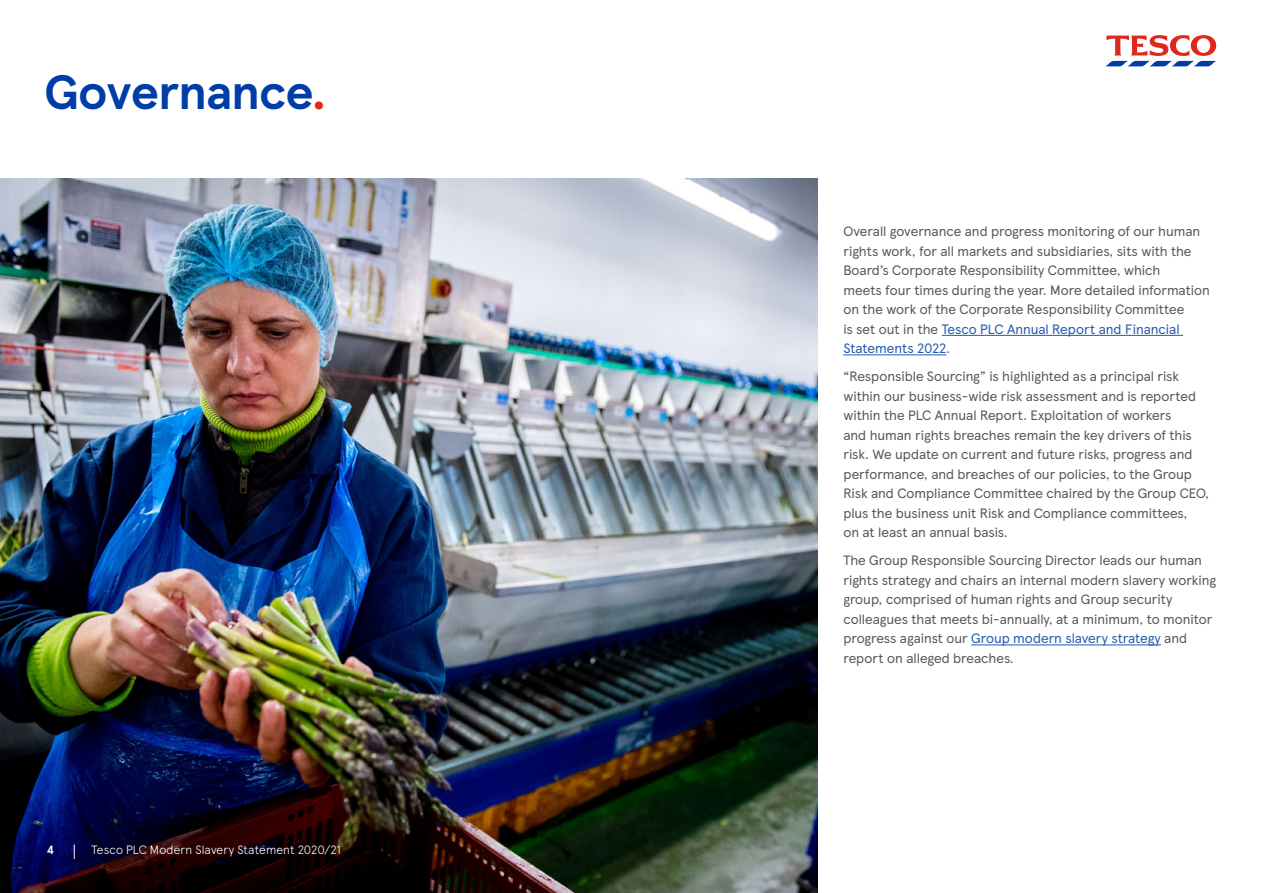
<style>
.page{position:relative;width:1263px;height:893px;background:#fff}
.page>*{position:absolute;margin:0;border:0;box-sizing:border-box;transform-origin:0 0}
.t1{font:700 48px "TESCO Modern";letter-spacing:-.01em;color:#003da7}
.t2{font:13.5px/19.5px "TESCO Modern";color:#575756}
.t3{font:300 12px "TESCO Modern";letter-spacing:.01em;color:#fff}
.t4{font:700 12px "TESCO Modern";color:#fff}
.s1{color:#df271c}
.s2{color:#235bae}
</style>
<div class="page">
<img style="left:0;top:179px;width:818px;height:714px">
<hr style="left:942px;top:335px;width:241px;height:1px;background:#235bae">
<hr style="left:843px;top:355px;width:103px;height:1px;background:#235bae">
<hr style="left:971px;top:645px;width:190px;height:1px;background:#235bae">
<svg style="left:1106px;top:35px;width:110px;height:31px"></svg>
<svg style="left:74px;top:844px;width:1px;height:15px"></svg>
<h1 class="t1" style="left:44px;top:56px;width:284px">Governance<span class="s1">.</span></h1>
<p class="t4" style="left:47px;top:840px;width:9px">4</p>
<p class="t3" style="left:91px;top:840px;width:251px">Tesco PLC Modern Slavery Statement 2020/21</p>
<p class="t2" style="left:843px;top:221px;width:368px">Overall governance and progress monitoring of our human rights work, for all markets and subsidiaries, sits with the Board’s Corporate Responsibility Committee, which<br>meets four times during the year. More detailed information on the work of the Corporate Responsibility Committee<br>is set out in the <span class="s2">Tesco PLC Annual Report and Financial Statements 2022</span>.</p>
<p class="t2" style="left:843px;top:366px;width:367px">“Responsible Sourcing” is highlighted as a principal risk within our business-wide risk assessment and is reported within the PLC Annual Report. Exploitation of workers<br>and human rights breaches remain the key drivers of this risk. We update on current and future risks, progress and performance, and breaches of our policies, to the Group Risk and Compliance Committee chaired by the Group CEO, plus the business unit Risk and Compliance committees,<br>on at least an annual basis.</p>
<p class="t2" style="left:843px;top:550px;width:374px">The Group Responsible Sourcing Director leads our human rights strategy and chairs an internal modern slavery working group, comprised of human rights and Group security colleagues that meets bi-annually, at a minimum, to monitor progress against our <span class="s2">Group modern slavery strategy</span> and report on alleged breaches.</p>
</div>
